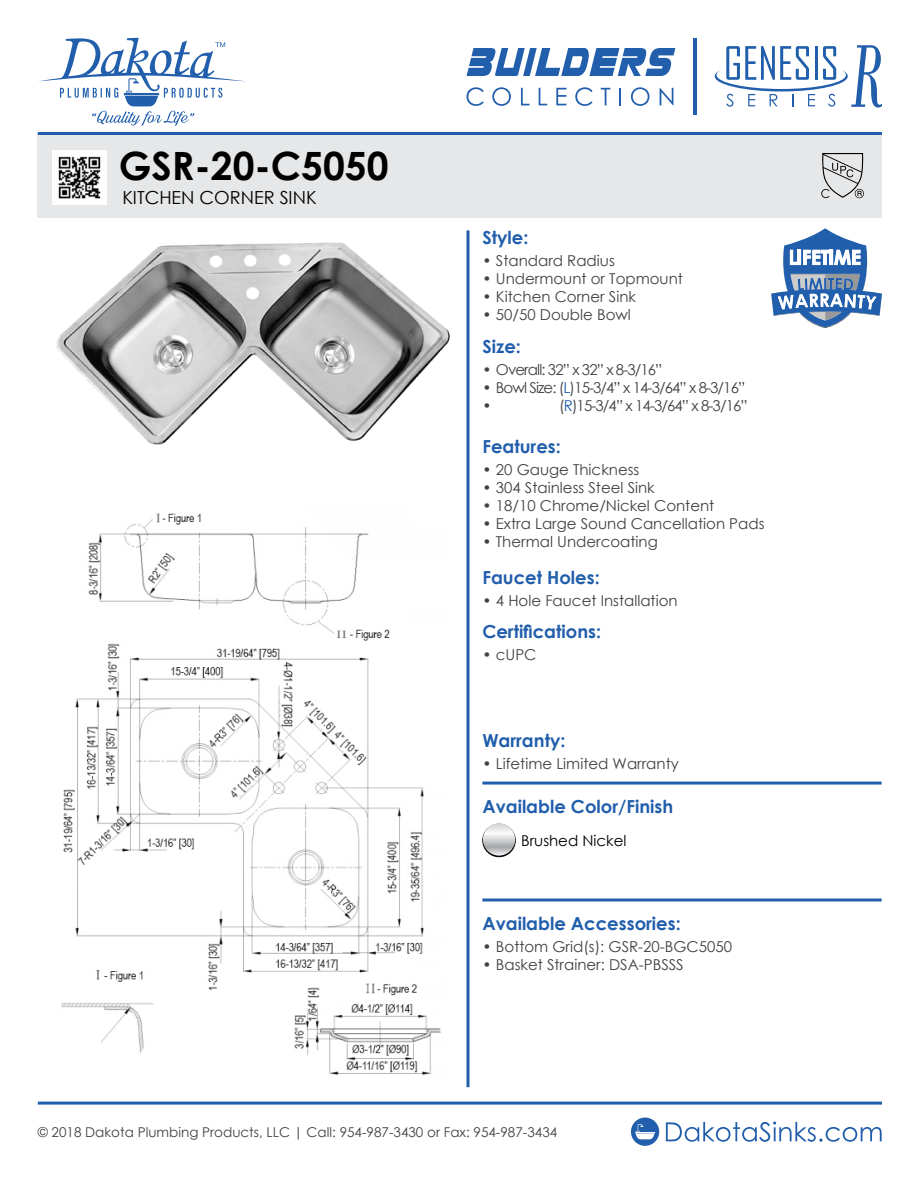
<style>
.page{position:relative;width:918px;height:1188px;background:#fff}
.page>*{position:absolute;margin:0;border:0;box-sizing:border-box;transform-origin:0 0}
.t1{font:700 39px "Century Gothic";color:#000}
.t2{font:700 18px "Century Gothic";color:#215eac}
.t3{font:18px "Century Gothic";color:#000}
.t4{font:15px "Century Gothic";color:#414042}
.t5{font:15px/18px "Century Gothic";letter-spacing:-.06em;color:#414042}
.t6{font:15px "Century Gothic";color:#000}
.t7{font:13.5px "Century Gothic";color:#414042}
.s1{color:#215eac}
</style>
<div class="page">
<div style="left:38px;top:134px;width:844px;height:84px;background:#e6e7e8"></div>
<hr style="left:38px;top:132px;width:844px;height:3px;background:#215eac">
<hr style="left:38px;top:1102px;width:844px;height:3px;background:#215eac">
<svg style="left:821px;top:153px;width:43px;height:45px"></svg>
<svg style="left:466px;top:230px;width:4px;height:857px;background:#5886c0"></svg>
<svg style="left:715px;top:45px;width:167px;height:63px"></svg>
<hr style="left:693px;top:38px;width:4px;height:77px;background:#215eac">
<svg style="left:467px;top:48px;width:208px;height:28px"></svg>
<svg style="left:466px;top:87px;width:18px;height:19px"></svg>
<svg style="left:492px;top:87px;width:19px;height:19px"></svg>
<svg style="left:521px;top:88px;width:9px;height:17px"></svg>
<svg style="left:539px;top:88px;width:8px;height:17px"></svg>
<svg style="left:556px;top:88px;width:10px;height:17px"></svg>
<svg style="left:575px;top:87px;width:18px;height:19px"></svg>
<svg style="left:601px;top:88px;width:9px;height:17px"></svg>
<svg style="left:619px;top:88px;width:2px;height:17px"></svg>
<svg style="left:631px;top:87px;width:19px;height:19px"></svg>
<svg style="left:660px;top:88px;width:13px;height:17px"></svg>
<svg style="left:38px;top:38px;width:208px;height:88px"></svg>
<svg style="left:666px;top:1122px;width:216px;height:20px"></svg>
<svg style="left:631px;top:1118px;width:28px;height:28px"></svg>
<img style="left:57px;top:242px;width:393px;height:203px">
<svg style="left:482px;top:898px;width:400px;height:4px;background:#5886c0"></svg>
<svg style="left:771px;top:228px;width:111px;height:100px"></svg>
<img style="left:53px;top:150px;width:54px;height:54px">
<hr style="left:482px;top:782px;width:400px;height:3px;background:#215eac">
<div style="left:483px;top:824px;width:32px;height:33px;background:#0b0b0b;border-radius:50%"></div>
<div style="left:482px;top:824px;width:34px;height:33px;border:1px solid #000;border-radius:50%"></div>
<svg style="left:483px;top:823px;width:32px;height:33px"></svg>
<img style="left:61px;top:513px;width:380px;height:562px">
<h1 class="t1" style="left:119px;top:136px;width:271px">GSR-20-C5050</h1>
<p class="t3" style="left:122px;top:185px;width:196px">KITCHEN CORNER SINK</p>
<p class="t2" style="left:482px;top:224px;width:48px">Style:</p>
<p class="t4" style="left:482px;top:250px;width:134px">• Standard Radius</p>
<p class="t4" style="left:482px;top:268px;width:202px">• Undermount or Topmount</p>
<p class="t4" style="left:482px;top:286px;width:155px">• Kitchen Corner Sink</p>
<p class="t4" style="left:482px;top:304px;width:150px">• 50/50 Double Bowl</p>
<p class="t2" style="left:482px;top:333px;width:40px">Size:</p>
<p class="t5" style="left:482px;top:360px;width:182px">• Overall: 32” x 32” x 8-3/16”</p>
<p class="t5" style="left:482px;top:378px;width:264px">• Bowl Size: (<span class="s1">L</span>)15-3/4” x 14-3/64” x 8-3/16” •</p>
<p class="t4" style="left:559px;top:395px;width:190px">(<span class="s1">R</span>)15-3/4” x 14-3/64” x 8-3/16”</p>
<p class="t2" style="left:482px;top:433px;width:80px">Features:</p>
<p class="t4" style="left:482px;top:459px;width:159px">• 20 Gauge Thickness</p>
<p class="t4" style="left:482px;top:477px;width:174px">• 304 Stainless Steel Sink</p>
<p class="t4" style="left:482px;top:495px;width:233px">• 18/10 Chrome/Nickel Content</p>
<p class="t4" style="left:482px;top:513px;width:284px">• Extra Large Sound Cancellation Pads</p>
<p class="t4" style="left:482px;top:531px;width:177px">• Thermal Undercoating</p>
<p class="t2" style="left:482px;top:564px;width:119px">Faucet Holes:</p>
<p class="t4" style="left:482px;top:590px;width:197px">• 4 Hole Faucet Installation</p>
<p class="t2" style="left:482px;top:618px;width:120px">Certifications:</p>
<p class="t4" style="left:482px;top:644px;width:56px">• cUPC</p>
<p class="t2" style="left:482px;top:727px;width:85px">Warranty:</p>
<p class="t4" style="left:482px;top:753px;width:198px">• Lifetime Limited Warranty</p>
<p class="t2" style="left:482px;top:792px;width:192px">Available Color/Finish</p>
<p class="t6" style="left:521px;top:830px;width:107px">Brushed Nickel</p>
<p class="t2" style="left:482px;top:909px;width:200px">Available Accessories:</p>
<p class="t4" style="left:482px;top:936px;width:251px">• Bottom Grid(s): GSR-20-BGC5050</p>
<p class="t4" style="left:482px;top:954px;width:203px">• Basket Strainer: DSA-PBSSS</p>
<p class="t7" style="left:38px;top:1122px;width:521px">© 2018 Dakota Plumbing Products, LLC | Call: 954-987-3430 or Fax: 954-987-3434</p>
</div>
